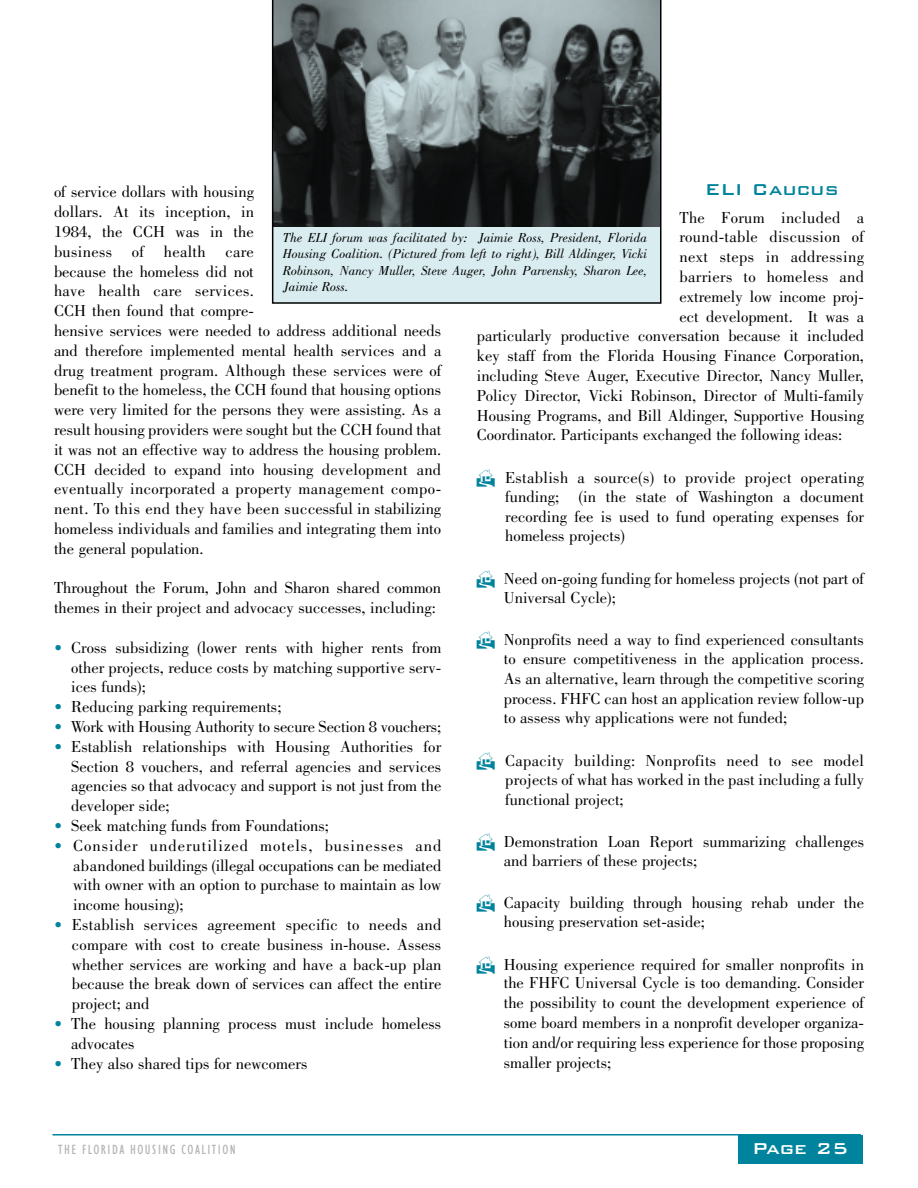
<style>
.page{position:relative;width:918px;height:1188px;background:#fff}
.page>*{position:absolute;margin:0;border:0;box-sizing:border-box;transform-origin:0 0}
.t1{font:500 21px "Bank Gothic BT";color:#00839c}
.t2{font:500 21px "Bank Gothic BT";color:#fff}
.t3{font:16.5px/19.8px "Bodoni";color:#000;text-align:justify}
.t4{font:16.5px "Bodoni";letter-spacing:.02em;color:#000}
.t5{font:16.5px "Bodoni";letter-spacing:.025em;color:#000}
.t6{font:italic 13.5px/16.2px "Bodoni";color:#000;text-align:justify}
.t7{font:condensed 13.5px "Humanist 521 BT";letter-spacing:.11em;color:#b3b3b3}
.s1{color:#00839c}
</style>
<div class="page">
<div style="left:738px;top:1135px;width:125px;height:29px;background:#00839c"></div>
<hr style="left:52px;top:1134px;width:809px;height:2px;background:#00839c">
<svg style="left:272px;top:0;width:390px;height:304px;background:#6e787a"></svg>
<p class="t1" style="left:705px;top:175px;width:135px">ELI Caucus</p>
<p class="t4" style="left:680px;top:211px;width:186px">The Forum included a</p>
<p class="t4" style="left:680px;top:231px;width:186px">round-table discussion of</p>
<p class="t5" style="left:680px;top:251px;width:186px">next steps in addressing</p>
<p class="t4" style="left:680px;top:271px;width:186px">barriers to homeless and</p>
<p class="t3" style="left:680px;top:288px;width:186px">extremely low income proj-</p>
<p class="t3" style="left:680px;top:308px;width:186px">ect development. It was a</p>
<p class="t3" style="left:477px;top:328px;width:389px">particularly productive conversation because it included</p>
<p class="t3" style="left:477px;top:347px;width:389px">key staff from the Florida Housing Finance Corporation,</p>
<p class="t3" style="left:477px;top:367px;width:389px">including Steve Auger, Executive Director, Nancy Muller,</p>
<p class="t3" style="left:477px;top:387px;width:389px">Policy Director, Vicki Robinson, Director of Multi-family</p>
<p class="t3" style="left:477px;top:407px;width:389px">Housing Programs, and Bill Aldinger, Supportive Housing</p>
<p class="t3" style="left:477px;top:427px;width:367px">Coordinator. Participants exchanged the following ideas:</p>
<p class="t3" style="left:505px;top:469px;width:361px;text-indent:-28px"><span class="s1">★</span> Establish a source(s) to provide project operating funding; (in the state of Washington a document recording fee is used to fund operating expenses for homeless projects)</p>
<p class="t3" style="left:504px;top:570px;width:362px;line-height:18.9px;text-indent:-27px"><span class="s1">★</span> Need on-going funding for homeless projects (not part of<br>Universal Cycle);</p>
<p class="t3" style="left:504px;top:632px;width:362px;text-indent:-27px"><span class="s1">★</span> Nonprofits need a way to find experienced consultants to ensure competitiveness in the application process.<br>As an alternative, learn through the competitive scoring process. FHFC can host an application review follow-up to assess why applications were not funded;</p>
<p class="t3" style="left:505px;top:752px;width:360px;line-height:19.4px;text-indent:-28px"><span class="s1">★</span> Capacity building: Nonprofits need to see model projects of what has worked in the past including a fully functional project;</p>
<p class="t3" style="left:504px;top:834px;width:362px;line-height:18.9px;text-indent:-27px"><span class="s1">★</span> Demonstration Loan Report summarizing challenges and barriers of these projects;</p>
<p class="t3" style="left:504px;top:895px;width:362px;line-height:18.9px;text-indent:-27px"><span class="s1">★</span> Capacity building through housing rehab under the housing preservation set-aside;</p>
<p class="t3" style="left:504px;top:956px;width:362px;text-indent:-27px"><span class="s1">★</span> Housing experience required for smaller nonprofits in the FHFC Universal Cycle is too demanding. Consider the possibility to count the development experience of some board members in a nonprofit developer organiza&shy;tion and/or requiring less experience for those proposing smaller projects;</p>
<p class="t3" style="left:54px;top:184px;width:389px;text-align:left">of service dollars with housing<br>dollars. At its inception, in<br>1984, the CCH was in the<br>business of health care<br>because the homeless did not<br>have health care services.<br>CCH then found that compre-<br>hensive services were needed to address additional needs and therefore implemented mental health services and a drug treatment program. Although these services were of benefit to the homeless, the CCH found that housing options were very limited for the persons they were assisting. As a result housing providers were sought but the CCH found that it was not an effective way to address the housing problem.<br>CCH decided to expand into housing development and eventually incorporated a property management compo&shy;nent. To this end they have been successful in stabilizing homeless individuals and families and integrating them into the general population.</p>
<p class="t3" style="left:54px;top:580px;width:389px">Throughout the Forum, John and Sharon shared common themes in their project and advocacy successes, including:</p>
<p class="t3" style="left:71px;top:639px;width:372px;text-indent:-17px"><span class="s1">•</span> Cross subsidizing (lower rents with higher rents from other projects, reduce costs by matching supportive serv&shy;ices funds);</p>
<p class="t3" style="left:54px;top:698px;width:229px"><span class="s1">•</span> Reducing parking requirements;</p>
<p class="t3" style="left:54px;top:718px;width:389px"><span class="s1">•</span> Work with Housing Authority to secure Section 8 vouchers;</p>
<p class="t3" style="left:71px;top:738px;width:372px;text-indent:-17px"><span class="s1">•</span> Establish relationships with Housing Authorities for Section 8 vouchers, and referral agencies and services agencies so that advocacy and support is not just from the developer side;</p>
<p class="t3" style="left:54px;top:817px;width:277px"><span class="s1">•</span> Seek matching funds from Foundations;</p>
<p class="t3" style="left:73px;top:837px;width:370px;text-indent:-19px"><span class="s1">•</span> Consider underutilized motels, businesses and abandoned buildings (illegal occupations can be mediated with owner with an option to purchase to maintain as low income housing);</p>
<p class="t3" style="left:72px;top:916px;width:371px;text-indent:-18px"><span class="s1">•</span> Establish services agreement specific to needs and compare with cost to create business in-house. Assess whether services are working and have a back-up plan because the break down of services can affect the entire project; and</p>
<p class="t3" style="left:71px;top:1015px;width:372px;text-indent:-17px"><span class="s1">•</span> The housing planning process must include homeless advocates</p>
<p class="t3" style="left:54px;top:1055px;width:255px"><span class="s1">•</span> They also shared tips for newcomers</p>
<p class="t6" style="left:283px;top:231px;width:366px">The ELI forum was facilitated by: Jaimie Ross, President, Florida Housing Coalition. (Pictured from left to right), Bill Aldinger, Vicki Robinson, Nancy Muller, Steve Auger, John Parvensky, Sharon Lee, Jaimie Ross.</p>
<p class="t7" style="left:58px;top:1144px;width:179px">THE FLORIDA HOUSING COALITION</p>
<p class="t2" style="left:752px;top:1134px;width:98px">Page 25</p>
</div>
